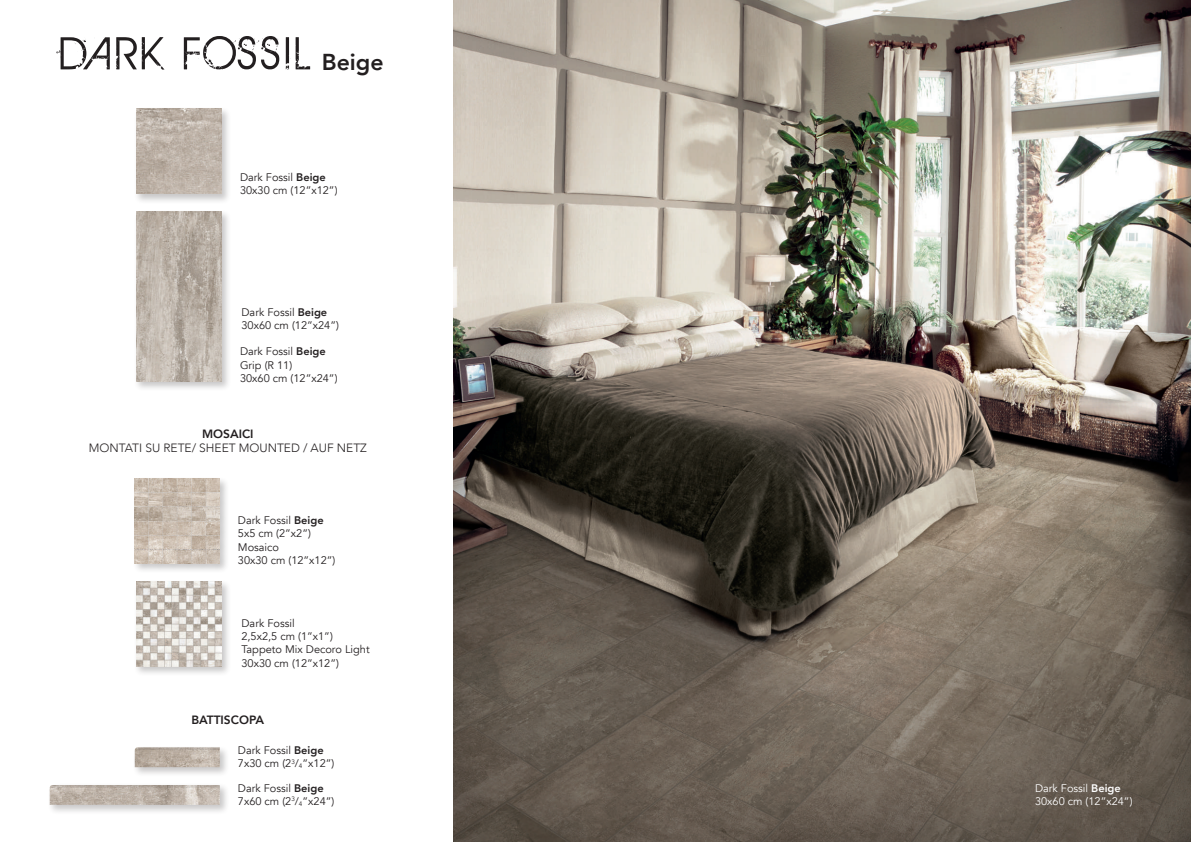
<style>
.page{position:relative;width:1191px;height:842px;background:#fff}
.page>*{position:absolute;margin:0;border:0;box-sizing:border-box;transform-origin:0 0}
.t1{font:800 23px "Avenir";color:#231f20}
.t2{font:300 12px "Avenir";color:#231f20}
.t3{font:800 12px "Avenir";color:#231f20}
.t4{font:11px/13.2px "Avenir";color:#231f20}
.t5{font:11px/13.2px "Avenir";color:#fff}
.s1{font-weight:800}
</style>
<div class="page">
<div style="left:134px;top:107px;width:97px;height:97px;background:#231f20;opacity:.25"></div>
<img style="left:136px;top:109px;width:85px;height:85px">
<div style="left:133px;top:477px;width:97px;height:97px;background:#231f20;opacity:.25"></div>
<img style="left:135px;top:479px;width:85px;height:85px">
<div style="left:134px;top:580px;width:97px;height:97px;background:#231f20;opacity:.25"></div>
<img style="left:136px;top:582px;width:85px;height:85px">
<div style="left:134px;top:210px;width:97px;height:182px;background:#231f20;opacity:.25"></div>
<img style="left:136px;top:212px;width:85px;height:170px">
<svg style="left:56px;top:36px;width:254px;height:34px"></svg>
<div style="left:133px;top:745px;width:97px;height:32px;background:#231f20;opacity:.25"></div>
<img style="left:135px;top:747px;width:85px;height:20px">
<div style="left:48px;top:783px;width:182px;height:32px;background:#231f20;opacity:.25"></div>
<img style="left:50px;top:785px;width:170px;height:20px">
<svg style="left:52px;top:785px;width:168px;height:3px"></svg>
<svg style="left:137px;top:747px;width:83px;height:3px"></svg>
<img style="left:454px;top:0;width:737px;height:842px">
<h1 class="t1" style="left:322px;top:44px;width:63px">Beige</h1>
<p class="t4" style="left:240px;top:171px;width:99px">Dark Fossil <span class="s1">Beige<br></span>30x30 cm (12”x12”)</p>
<p class="t4" style="left:241px;top:306px;width:99px">Dark Fossil <span class="s1">Beige<br></span>30x60 cm (12”x24”)</p>
<p class="t4" style="left:240px;top:345px;width:99px">Dark Fossil <span class="s1">Beige<br></span>Grip (R 11)<br>30x60 cm (12”x24”)</p>
<p class="t3" style="left:202px;top:424px;width:53px">MOSAICI</p>
<p class="t2" style="left:89px;top:441px;width:280px">MONTATI SU RETE/ SHEET MOUNTED / AUF NETZ</p>
<p class="t4" style="left:238px;top:514px;width:99px">Dark Fossil <span class="s1">Beige<br></span>5x5 cm (2”x2”)<br>Mosaico<br>30x30 cm (12”x12”)</p>
<p class="t4" style="left:241px;top:617px;width:130px">Dark Fossil<br>2,5x2,5 cm (1”x1”)<br>Tappeto Mix Decoro Light<br>30x30 cm (12”x12”)</p>
<p class="t3" style="left:191px;top:710px;width:74px">BATTISCOPA</p>
<p class="t4" style="left:238px;top:744px;width:98px">Dark Fossil <span class="s1">Beige<br></span>7x30 cm (2<sup>3</sup>/<sub>4</sub>”x12”)</p>
<p class="t4" style="left:238px;top:781px;width:98px">Dark Fossil <span class="s1">Beige<br></span>7x60 cm (2<sup>3</sup>/<sub>4</sub>”x24”)</p>
<p class="t5" style="left:1035px;top:781px;width:99px">Dark Fossil <span class="s1">Beige<br></span>30x60 cm (12”x24”)</p>
</div>
